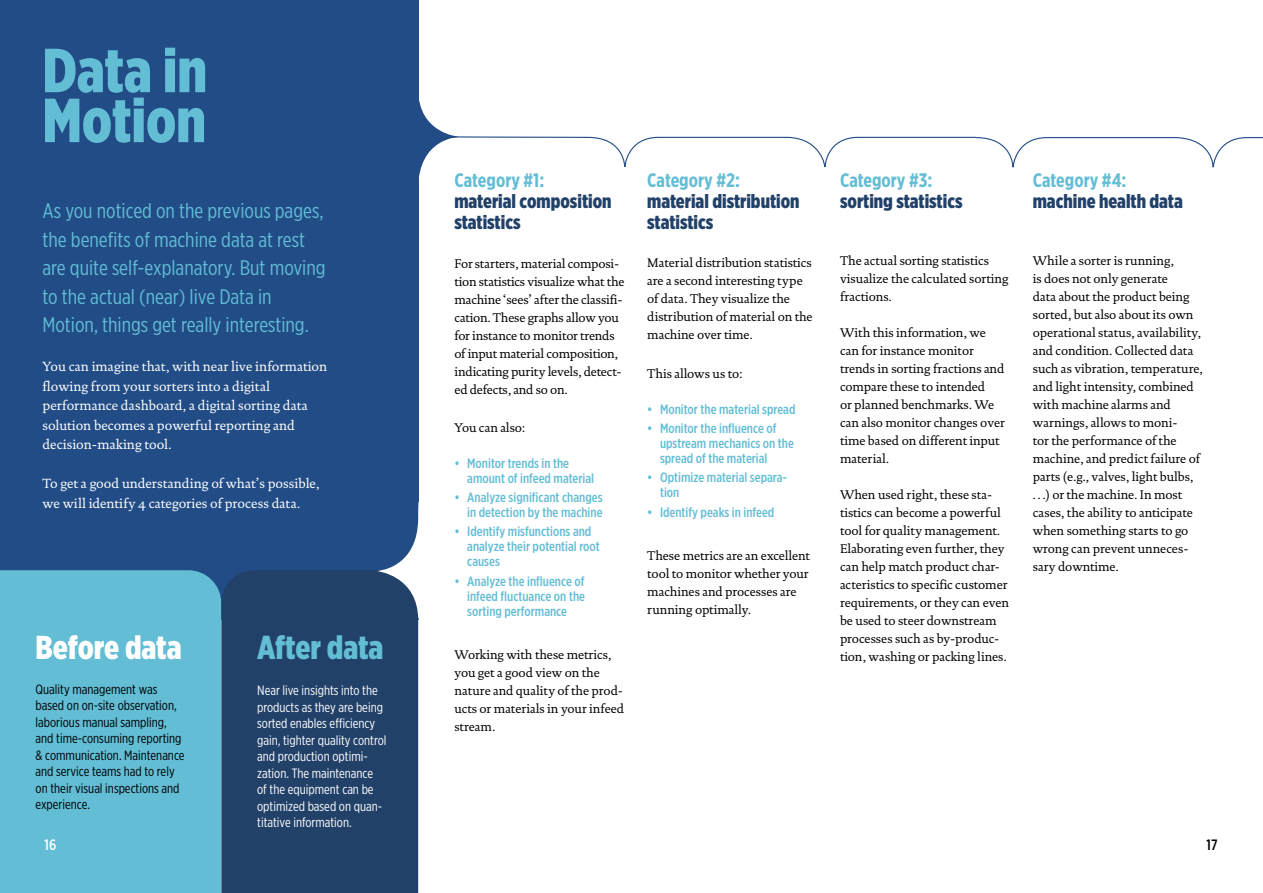
<style>
.page{position:relative;width:1263px;height:893px;background:#fff}
.page>*{position:absolute;margin:0;border:0;box-sizing:border-box;transform-origin:0 0}
.t1{font:900 62.1px/49.9px "Gotham X Narrow";color:#62bdd5}
.t2{font:900 33.15px "Gotham X Narrow";color:#fff}
.t3{font:900 33.15px "Gotham X Narrow";color:#62bdd5}
.t4{font:21px/28.5px "Gotham X Narrow";color:#62bdd5}
.t5{font:900 19.5px/21px "Gotham X Narrow";color:#224169}
.t6{font:700 19.5px "Gotham X Narrow";color:#62bdd5}
.t7{font:500 15px "Gotham X Narrow";color:#000}
.t8{font:500 15px "Gotham X Narrow";color:#fff}
.t9{font:500 13.5px/15px "Gotham X Narrow";color:#62bdd5}
.t10{font:13.5px/19.5px "DTL Documenta ST";color:#fff}
.t11{font:13.5px/16.5px "Gotham X Narrow";color:#fff}
.t12{font:13.5px/16.5px "Gotham X Narrow";color:#000}
.t13{font:12.75px/18px "DTL Documenta ST";letter-spacing:-.005em;color:#000}
</style>
<div class="page">
<div style="left:0;top:0;width:418px;height:620px;background:#214c86"></div>
<svg style="left:418px;top:89px;width:845px;height:100px"></svg>
<div style="left:0;top:570px;width:221px;height:323px;background:#62bdd5"></div>
<div style="left:221px;top:570px;width:197px;height:323px;background:#224169"></div>
<svg style="left:377px;top:466px;width:42px;height:154px"></svg>
<h1 class="t1" style="left:43px;top:45px;width:166px">Data in<br>Motion</h1>
<h3 class="t4" style="left:43px;top:196px;width:285px">As you noticed on the previous pages, the benefits of machine data at rest are quite self-explanatory. But moving to the actual (near) live Data in Motion, things get really interesting.</h3>
<p class="t10" style="left:43px;top:357px;width:286px">You can imagine that, with near live information flowing from your sorters into a digital performance dashboard, a digital sorting data solution becomes a powerful reporting and decision-making tool.</p>
<p class="t10" style="left:43px;top:474px;width:279px">To get a good understanding of what’s possible, we will identify 4 categories of process data.</p>
<h2 class="t2" style="left:36px;top:627px;width:147px">Before data</h2>
<p class="t12" style="left:36px;top:680px;width:150px">Quality management was based on on-site observation, laborious manual sampling, and time-consuming reporting &amp; communication. Maintenance and service teams had to rely on their visual inspections and experience.</p>
<p class="t8" style="left:45px;top:835px;width:13px">16</p>
<h2 class="t3" style="left:257px;top:627px;width:128px">After data</h2>
<p class="t11" style="left:257px;top:682px;width:131px">Near live insights into the products as they are being sorted enables efficiency gain, tighter quality control and production optimi&shy;zation. The maintenance<br>of the equipment can be optimized based on quan&shy;titative information.</p>
<h3 class="t6" style="left:454px;top:168px;width:91px">Category #1:</h3>
<h3 class="t5" style="left:454px;top:191px;width:159px">material composition statistics</h3>
<p class="t13" style="left:454px;top:255px;width:172px">For starters, material composi&shy;tion statistics visualize what the machine ‘sees’ after the classifi&shy;cation. These graphs allow you for instance to monitor trends of input material composition, indicating purity levels, detect&shy;ed defects, and so on.</p>
<p class="t13" style="left:454px;top:418px;width:72px">You can also:</p>
<p class="t9" style="left:467px;top:455px;width:128px;text-indent:-13px">• Monitor trends in the amount of infeed material</p>
<p class="t9" style="left:454px;top:490px;width:150px;text-align:right">• Analyze significant changes in detection by the machine</p>
<p class="t9" style="left:467px;top:524px;width:134px;text-indent:-13px">• Identify misfunctions and analyze their potential root causes</p>
<p class="t9" style="left:467px;top:573px;width:119px;text-align:justify;text-indent:-13px">• Analyze the influence of infeed fluctuance on the sorting performance</p>
<p class="t13" style="left:454px;top:645px;width:171px">Working with these metrics, you get a good view on the nature and quality of the prod&shy;ucts or materials in your infeed stream.</p>
<h3 class="t6" style="left:647px;top:168px;width:94px">Category #2:</h3>
<h3 class="t5" style="left:647px;top:191px;width:154px">material distribution statistics</h3>
<p class="t13" style="left:647px;top:253px;width:167px">Material distribution statistics are a second interesting type of data. They visualize the distribution of material on the machine over time.</p>
<p class="t13" style="left:647px;top:364px;width:97px">This allows us to:</p>
<p class="t9" style="left:647px;top:401px;width:150px">• Monitor the material spread</p>
<p class="t9" style="left:660px;top:421px;width:135px;text-indent:-13px">• Monitor the influence of upstream mechanics on the spread of the material</p>
<p class="t9" style="left:660px;top:470px;width:129px;text-indent:-13px">• Optimize material separa&shy;tion</p>
<p class="t9" style="left:647px;top:504px;width:129px">• Identify peaks in infeed</p>
<p class="t13" style="left:647px;top:546px;width:164px">These metrics are an excellent tool to monitor whether your machines and processes are running optimally.</p>
<h3 class="t6" style="left:840px;top:168px;width:94px">Category #3:</h3>
<h3 class="t5" style="left:840px;top:191px;width:124px">sorting statistics</h3>
<p class="t13" style="left:840px;top:252px;width:170px">The actual sorting statistics visualize the calculated sorting fractions.</p>
<p class="t13" style="left:840px;top:324px;width:166px">With this information, we can for instance monitor trends in sorting fractions and compare these to intended<br>or planned benchmarks. We can also monitor changes over time based on different input material.</p>
<p class="t13" style="left:840px;top:486px;width:171px">When used right, these sta&shy;tistics can become a powerful tool for quality management.<br>Elaborating even further, they can help match product char&shy;acteristics to specific customer requirements, or they can even be used to steer downstream processes such as by-produc&shy;tion, washing or packing lines.</p>
<h3 class="t6" style="left:1033px;top:168px;width:95px">Category #4:</h3>
<h3 class="t5" style="left:1033px;top:191px;width:152px">machine health data</h3>
<p class="t13" style="left:1033px;top:252px;width:172px">While a sorter is running,<br>is does not only generate<br>data about the product being sorted, but also about its own operational status, availability, and condition. Collected data such as vibration, temperature, and light intensity, combined with machine alarms and warnings, allows to moni-<br>tor the performance of the machine, and predict failure of parts (e.g., valves, light bulbs, …) or the machine. In most cases, the ability to anticipate when something starts to go wrong can prevent unneces&shy;sary downtime.</p>
<p class="t7" style="left:1206px;top:835px;width:12px">17</p>
</div>
